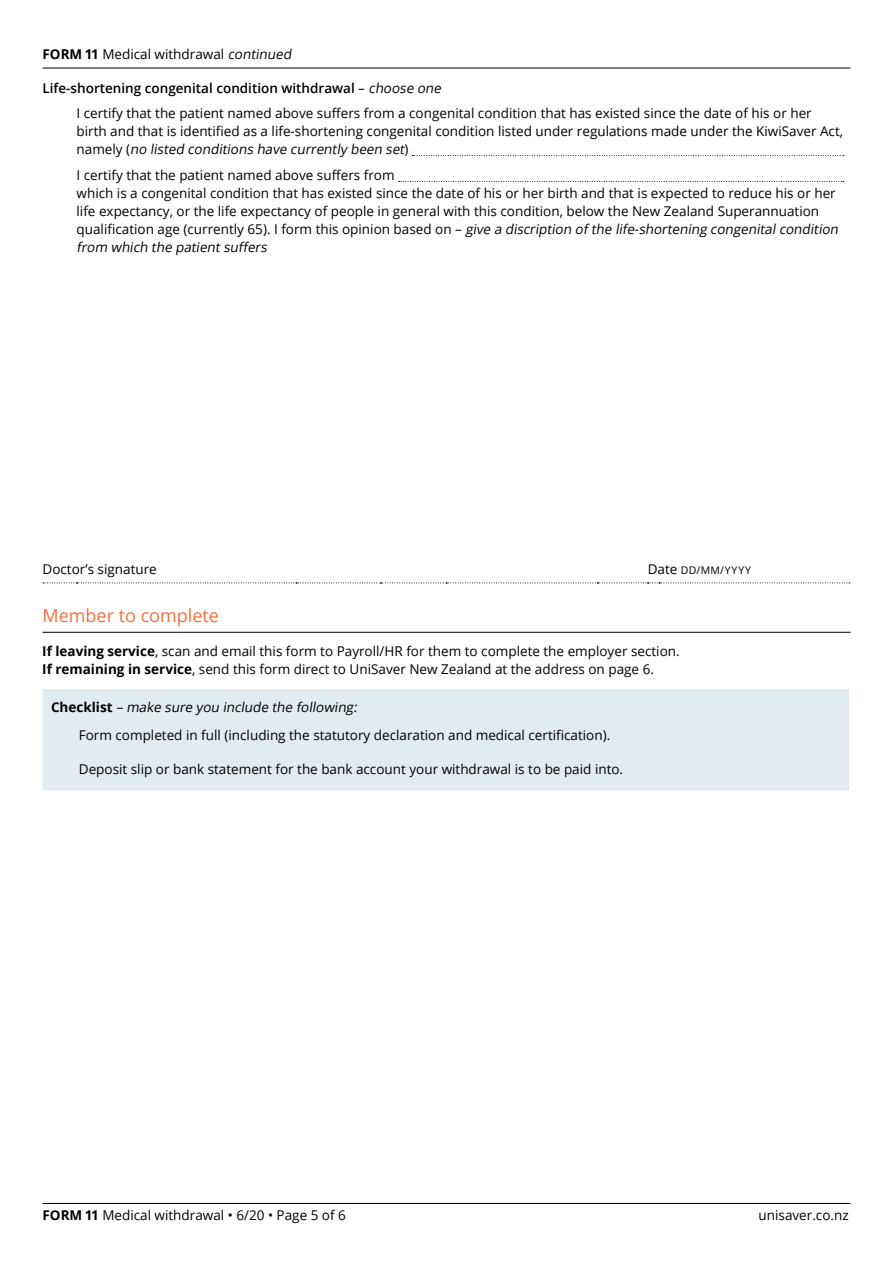
<style>
.page{position:relative;width:893px;height:1263px;background:#fff}
.page>*{position:absolute;margin:0;border:0;box-sizing:border-box;transform-origin:0 0}
.t1{font:18px "Open Sans";color:#f3703a}
.t2{font:13.5px/18px "Open Sans";color:#000}
.t3{font:10.5px "Open Sans";letter-spacing:.08em;color:#000}
.s1{font-weight:700}
.s2{font-style:italic}
.s3{font-weight:600}
.s4{font-size:13.5px}
</style>
<div class="page">
<hr style="left:43px;top:1203px;width:807px;height:1px;background:#000">
<hr style="left:43px;top:68px;width:807px;height:1px;background:#000">
<div style="left:43px;top:689px;width:806px;height:101px;background:#e1ebf0"></div>
<svg style="left:43px;top:582px;width:807px;height:1px"></svg>
<svg style="left:412px;top:155px;width:432px;height:1px"></svg>
<svg style="left:399px;top:181px;width:445px;height:1px"></svg>
<hr style="left:43px;top:632px;width:807px;height:1px;background:#000">
<p class="t2" style="left:43px;top:45px;width:253px"><span class="s1">FORM 11</span> Medical withdrawal <span class="s2">continued</span></p>
<p class="t2" style="left:77px;top:75px;width:737px;line-height:25.2px;text-indent:-34px"><span class="s3">Life-shortening congenital condition withdrawal</span> – <span class="s2">choose one<br></span>I certify that the patient named above suffers from a congenital condition that has existed since the date of his or her</p>
<p class="t2" style="left:77px;top:122px;width:768px">birth and that is identified as a life-shortening congenital condition listed under regulations made under the KiwiSaver Act, n a m e l y ( <span class="s2">no listed conditions have currently been set</span>)</p>
<p class="t2" style="left:77px;top:166px;width:766px">I certify that the patient named above suffers from<br>which is a congenital condition that has existed since the date of his or her birth and that is expected to reduce his or her life expectancy, or the life expectancy of people in general with this condition, below the New Zealand Superannuation<br>q u a l i fi ca t i o n a ge ( c u r re n t l y 6 5 ) . I fo r m t h i s o p i n i o n b a s e d o n – <span class="s2">give a discription of the life-shortening congenitalcondition from which the patientsuffers</span></p>
<p class="t2" style="left:43px;top:560px;width:116px">Doctor’s signature</p>
<p class="t3" style="left:648px;top:563px;width:105px"><span class="s4">Date</span> DD/MM/YYYY</p>
<h1 class="t1" style="left:43px;top:603px;width:178px">Member to complete</h1>
<p class="t2" style="left:42px;top:642px;width:639px"><span class="s1">If leaving service</span>, scan and email this form to Payroll/HR for them to complete the employer section.<br><span class="s1">If remaining in service</span>, send this form direct to UniSaver New Zealand at the address on page 6.</p>
<p class="t2" style="left:79px;top:693px;width:533px;line-height:27.6px;text-indent:-28px"><span class="s1">C h e c k l i st</span> <span class="s2">– make sure you include the following:<br></span>Form completed in full (including the statutory declaration and medical certification).</p>
<p class="t2" style="left:79px;top:759px;width:546px">Deposit slip or bank statement for the bank account your withdrawal is to be paid into.</p>
<p class="t2" style="left:43px;top:1206px;width:305px"><span class="s1">FORM 11</span> Medical withdrawal • 6/20 • Page 5 of 6</p>
<p class="t2" style="left:759px;top:1206px;width:92px">unisaver.co.nz</p>
</div>
